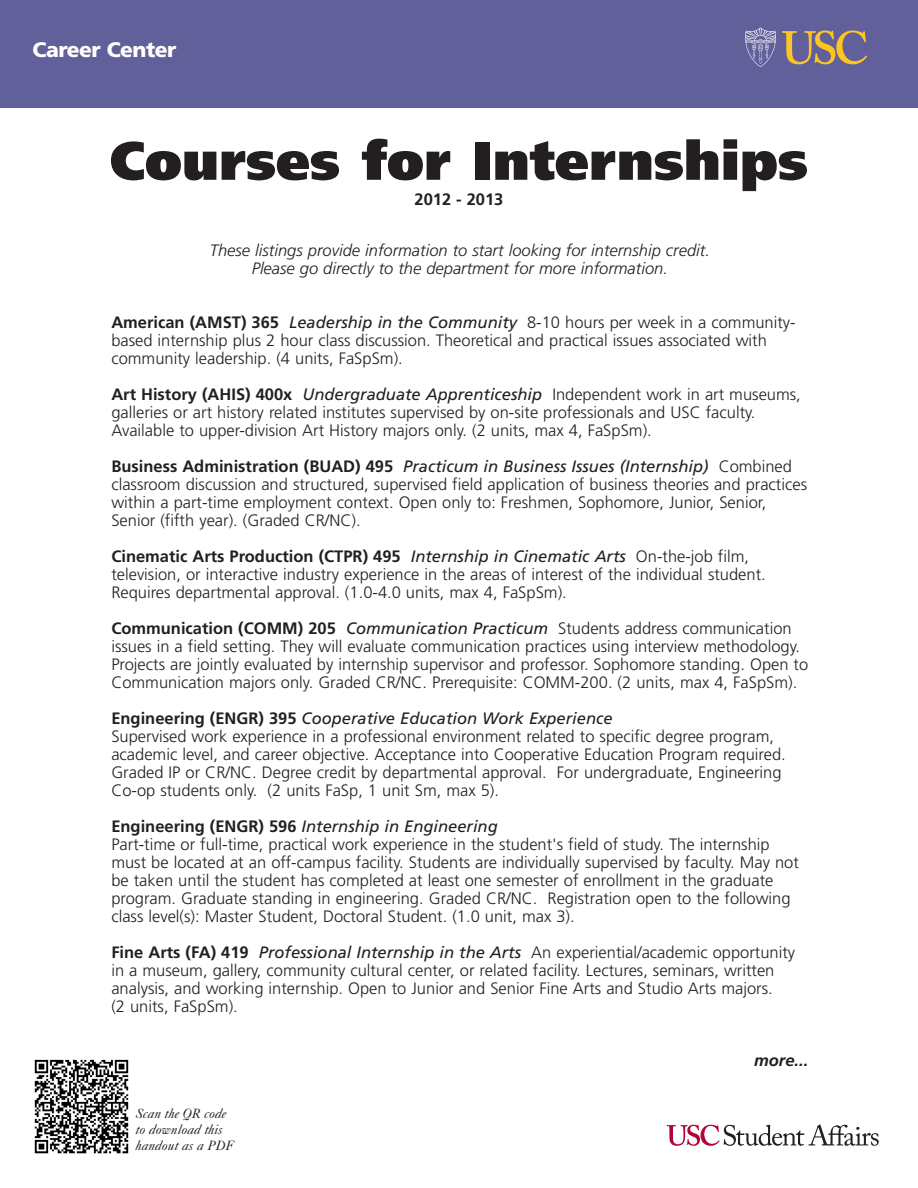
<style>
.page{position:relative;width:918px;height:1188px;background:#fff}
.page>*{position:absolute;margin:0;border:0;box-sizing:border-box;transform-origin:0 0}
.t1{font:900 54px "Frutiger";color:#231f20}
.t2{font:900 21px "Frutiger";letter-spacing:-.025em;color:#fff}
.t3{font:300 16.5px/18px "Frutiger";color:#231f20}
.t4{font:italic 300 16.5px "Frutiger";color:#231f20}
.t5{font:italic 16.5px "Frutiger";color:#231f20}
.t6{font:700 16.5px "Frutiger";color:#231f20}
.t7{font:italic 700 16.5px "Frutiger";color:#231f20}
.t8{font:italic 13.5px/16.2px "Caslon Five Forty";color:#231f20}
.s1{font-weight:700}
.s2{font-weight:400;font-style:italic}
.s3{font-weight:700;font-style:normal}
</style>
<div class="page">
<div style="left:0;top:0;width:918px;height:108px;background:#62609a"></div>
<svg style="left:782px;top:31px;width:85px;height:33px"></svg>
<svg style="left:745px;top:27px;width:31px;height:40px"></svg>
<svg style="left:667px;top:1124px;width:212px;height:22px"></svg>
<img style="left:34px;top:1059px;width:95px;height:95px">
<p class="t2" style="left:33px;top:37px;width:145px">Career Center</p>
<p class="t1" style="left:110px;top:128px;width:699px">Courses for Internships</p>
<p class="t6" style="left:415px;top:190px;width:90px">2012 - 2013</p>
<p class="t4" style="left:210px;top:241px;width:502px">These listings provide information to start looking for internship credit.</p>
<p class="t4" style="left:252px;top:259px;width:418px">Please go directly to the department for more information.</p>
<p class="t3" style="left:111px;top:314px;width:686px"><span class="s1">American (AMST) 365</span> <span class="s2">Leadership in the Community</span> 8-10 hours per week in a community&shy;based internship plus 2 hour class discussion. Theoretical and practical issues associated with community leadership. (4 units, FaSpSm).</p>
<p class="t3" style="left:111px;top:386px;width:691px"><span class="s1">Art History (AHIS) 400x</span> <span class="s2">Undergraduate Apprenticeship</span> Independent work in art museums, galleries or art history related institutes supervised by on-site professionals and USC faculty.<br>Available to upper-division Art History majors only. (2 units, max 4, FaSpSm).</p>
<p class="t3" style="left:111px;top:458px;width:697px"><span class="s1">Business Administration (BUAD) 495</span> <span class="s2">Practicum in Business Issues (Internship)</span> Combined classroom discussion and structured, supervised field application of business theories and practices within a part-time employment context. Open only to: Freshmen, Sophomore, Junior, Senior, Senior (fifth year). (Graded CR/NC).</p>
<p class="t3" style="left:111px;top:548px;width:656px"><span class="s1">Cinematic Arts Production (CTPR) 495</span> <span class="s2">Internship in Cinematic Arts</span> On-the-job film, television, or interactive industry experience in the areas of interest of the individual student.<br>Requires departmental approval. (1.0-4.0 units, max 4, FaSpSm).</p>
<p class="t3" style="left:111px;top:620px;width:698px"><span class="s1">Communication (COMM) 205</span> <span class="s2">Communication Practicum</span> Students address communication issues in a field setting. They will evaluate communication practices using interview methodology.<br>Projects are jointly evaluated by internship supervisor and professor. Sophomore standing. Open to Communication majors only. Graded CR/NC. Prerequisite: COMM-200. (2 units, max 4, FaSpSm).</p>
<p class="t5" style="left:111px;top:709px;width:503px"><span class="s3">Engineering (ENGR) 395</span> Cooperative Education Work Experience</p>
<p class="t3" style="left:111px;top:728px;width:676px">Supervised work experience in a professional environment related to specific degree program, academic level, and career objective. Acceptance into Cooperative Education Program required.<br>Graded IP or CR/NC. Degree credit by departmental approval. For undergraduate, Engineering Co-op students only. (2 units FaSp, 1 unit Sm, max 5).</p>
<p class="t5" style="left:111px;top:817px;width:388px"><span class="s3">Engineering (ENGR) 596</span> Internship in Engineering</p>
<p class="t3" style="left:111px;top:836px;width:689px">Part-time or full-time, practical work experience in the student's field of study. The internship must be located at an off-campus facility. Students are individually supervised by faculty. May not be taken until the student has completed at least one semester of enrollment in the graduate program. Graduate standing in engineering. Graded CR/NC. Registration open to the following class level(s): Master Student, Doctoral Student. (1.0 unit, max 3).</p>
<p class="t3" style="left:111px;top:944px;width:685px"><span class="s1">Fine Arts (FA) 419</span> <span class="s2">Professional Internship in the Arts</span> An experiential/academic opportunity in a museum, gallery, community cultural center, or related facility. Lectures, seminars, written analysis, and working internship. Open to Junior and Senior Fine Arts and Studio Arts majors.</p>
<p class="t3" style="left:111px;top:998px;width:128px">(2 units, FaSpSm).</p>
<p class="t8" style="left:136px;top:1105px;width:100px">Scan the QR code to download this handout as a PDF</p>
<p class="t7" style="left:754px;top:1051px;width:56px">more...</p>
</div>
